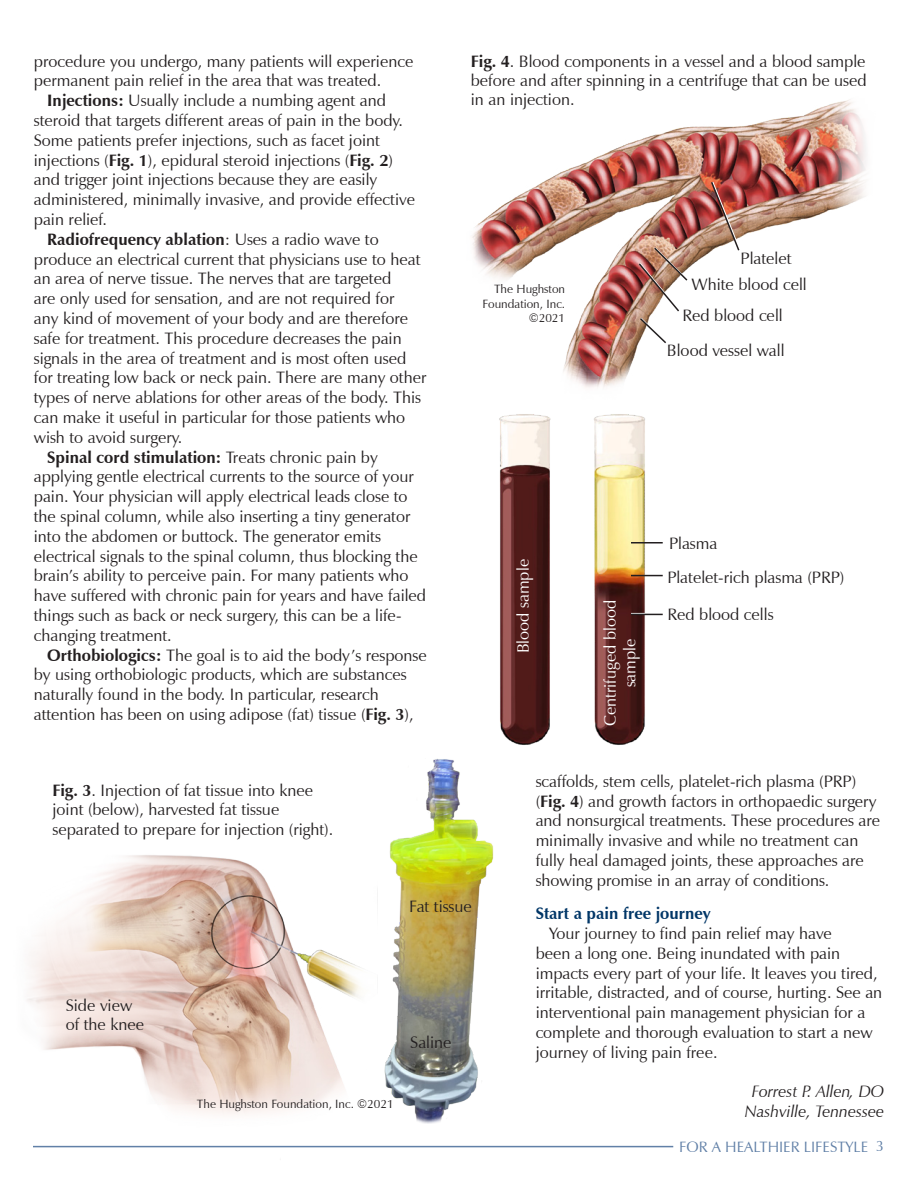
<style>
.page{position:relative;width:918px;height:1188px;background:#fff}
.page>*{position:absolute;margin:0;border:0;box-sizing:border-box;transform-origin:0 0}
.body{font:16.5px/19.8px "Zapf Humanist 601 BT";color:#231f20}
.labels{font:16.5px/19.5px "Zapf Humanist 601 BT";color:#231f20;text-align:justify}
.author{font:italic 16.5px "Zapf Humanist 601 BT";color:#231f20}
.labels-2{font:16.5px/19.5px "Zapf Humanist 601 BT";color:#fff;text-align:center}
.par_heading{font:700 16.5px "Zapf Humanist 601 BT";color:#003667}
.t1{font:15px "Zapf Humanist 601 BT";color:#6180a7}
.copyright{font:12px/14.4px "Zapf Humanist 601 BT";color:#231f20;text-align:right}
.s1{font-weight:700}
</style>
<div class="page">
<img style="left:499px;top:423px;width:164px;height:322px">
<hr style="left:631px;top:613px;width:32px;height:1px;background:#fff">
<hr style="left:631px;top:542px;width:32px;height:2px;background:#231f20">
<hr style="left:631px;top:575px;width:32px;height:1px;background:#231f20">
<hr style="left:631px;top:614px;width:32px;height:1px;background:#231f20">
<img style="left:27px;top:855px;width:350px;height:293px">
<img style="left:364px;top:739px;width:155px;height:385px">
<img style="left:472px;top:103px;width:360px;height:320px">
<img style="left:710px;top:180px;width:32px;height:72px">
<img style="left:637px;top:246px;width:52px;height:99px">
<svg style="left:832px;top:99px;width:34px;height:111px"></svg>
<hr style="left:33px;top:1146px;width:640px;height:1px;background:#6180a7">
<p class="body" style="left:34px;top:51px;width:381px">procedure you undergo, many patients will experience permanent pain relief in the area that was treated.</p>
<p class="body" style="left:34px;top:91px;width:383px;text-indent:14px"><span class="s1">Injections:</span> Usually include a numbing agent and steroid that targets different areas of pain in the body.<br>Some patients prefer injections, such as facet joint injections (<span class="s1">Fig. 1</span>), epidural steroid injections (<span class="s1">Fig. 2</span>) and trigger joint injections because they are easily administered, minimally invasive, and provide effective pain relief.</p>
<p class="body" style="left:34px;top:229px;width:394px;text-indent:14px"><span class="s1">Radiofrequency ablation</span>: Uses a radio wave to produce an electrical current that physicians use to heat an area of nerve tissue. The nerves that are targeted<br>are only used for sensation, and are not required for<br>any kind of movement of your body and are therefore safe for treatment. This procedure decreases the pain signals in the area of treatment and is most often used for treating low back or neck pain. There are many other types of nerve ablations for other areas of the body. This can make it useful in particular for those patients who wish to avoid surgery.</p>
<p class="body" style="left:34px;top:447px;width:394px;text-indent:14px"><span class="s1">Spinal cord stimulation:</span> Treats chronic pain by applying gentle electrical currents to the source of your pain. Your physician will apply electrical leads close to the spinal column, while also inserting a tiny generator into the abdomen or buttock. The generator emits electrical signals to the spinal column, thus blocking the brain’s ability to perceive pain. For many patients who have suffered with chronic pain for years and have failed things such as back or neck surgery, this can be a life&shy;changing treatment.</p>
<p class="body" style="left:34px;top:645px;width:395px;text-indent:14px"><span class="s1">Orthobiologics:</span> The goal is to aid the body’s response by using orthobiologic products, which are substances naturally found in the body. In particular, research attention has been on using adipose (fat) tissue (<span class="s1">Fig. 3</span>),</p>
<p class="labels" style="left:471px;top:51px;width:397px"><span class="s1">Fig. 4</span>. Blood components in a vessel and a blood sample before and after spinning in a centrifuge that can be used in an injection.</p>
<p class="copyright" style="left:494px;top:282px;width:73px">The Hughston</p>
<p class="copyright" style="left:483px;top:296px;width:84px">Foundation, Inc. ©2021</p>
<p class="labels" style="left:741px;top:249px;width:52px">Platelet</p>
<p class="labels" style="left:691px;top:275px;width:117px">White blood cell</p>
<p class="labels" style="left:682px;top:306px;width:102px">Red blood cell</p>
<p class="labels" style="left:667px;top:340px;width:119px">Blood vessel wall</p>
<p class="labels-2" style="left:514px;top:653px;width:96px;rotate:-90deg">Blood sample</p>
<p class="labels-2" style="left:600px;top:726px;width:127px;rotate:-90deg">Centrifuged blood sample</p>
<p class="labels" style="left:669px;top:534px;width:50px">Plasma</p>
<p class="labels" style="left:667px;top:567px;width:179px">Platelet-rich plasma (PRP)</p>
<p class="labels" style="left:667px;top:605px;width:108px">Red blood cells</p>
<p class="body" style="left:53px;top:780px;width:282px"><span class="s1">Fig. 3</span>. Injection of fat tissue into knee joint (below), harvested fat tissue separated to prepare for injection (right).</p>
<p class="body" style="left:409px;top:896px;width:64px">Fat tissue</p>
<p class="body" style="left:66px;top:995px;width:68px">Side view</p>
<p class="body" style="left:66px;top:1015px;width:80px">of the knee</p>
<p class="body" style="left:410px;top:1032px;width:43px">Saline</p>
<p class="copyright" style="left:197px;top:1096px;width:198px">The Hughston Foundation, Inc. ©2021</p>
<p class="body" style="left:536px;top:771px;width:346px">scaffolds, stem cells, platelet-rich plasma (PRP) (<span class="s1">Fig. 4</span>) and growth factors in orthopaedic surgery and nonsurgical treatments. These procedures are minimally invasive and while no treatment can fully heal damaged joints, these approaches are showing promise in an array of conditions.</p>
<p class="par_heading" style="left:536px;top:903px;width:177px">Start a pain free journey</p>
<p class="body" style="left:536px;top:923px;width:348px;text-indent:14px">Your journey to find pain relief may have<br>been a long one. Being inundated with pain impacts every part of your life. It leaves you tired, irritable, distracted, and of course, hurting. See an interventional pain management physician for a complete and thorough evaluation to start a new journey of living pain free.</p>
<p class="author" style="left:752px;top:1082px;width:134px">Forrest P. Allen, DO</p>
<p class="author" style="left:745px;top:1101px;width:141px">Nashville, Tennessee</p>
<p class="t1" style="left:674px;top:1137px;width:211px">FOR A HEALTHIER LIFESTYLE 3</p>
<p class="t1" style="left:679px;top:1138px;width:191px">FOR A HEALTHIER LIFESTYLE</p>
</div>
